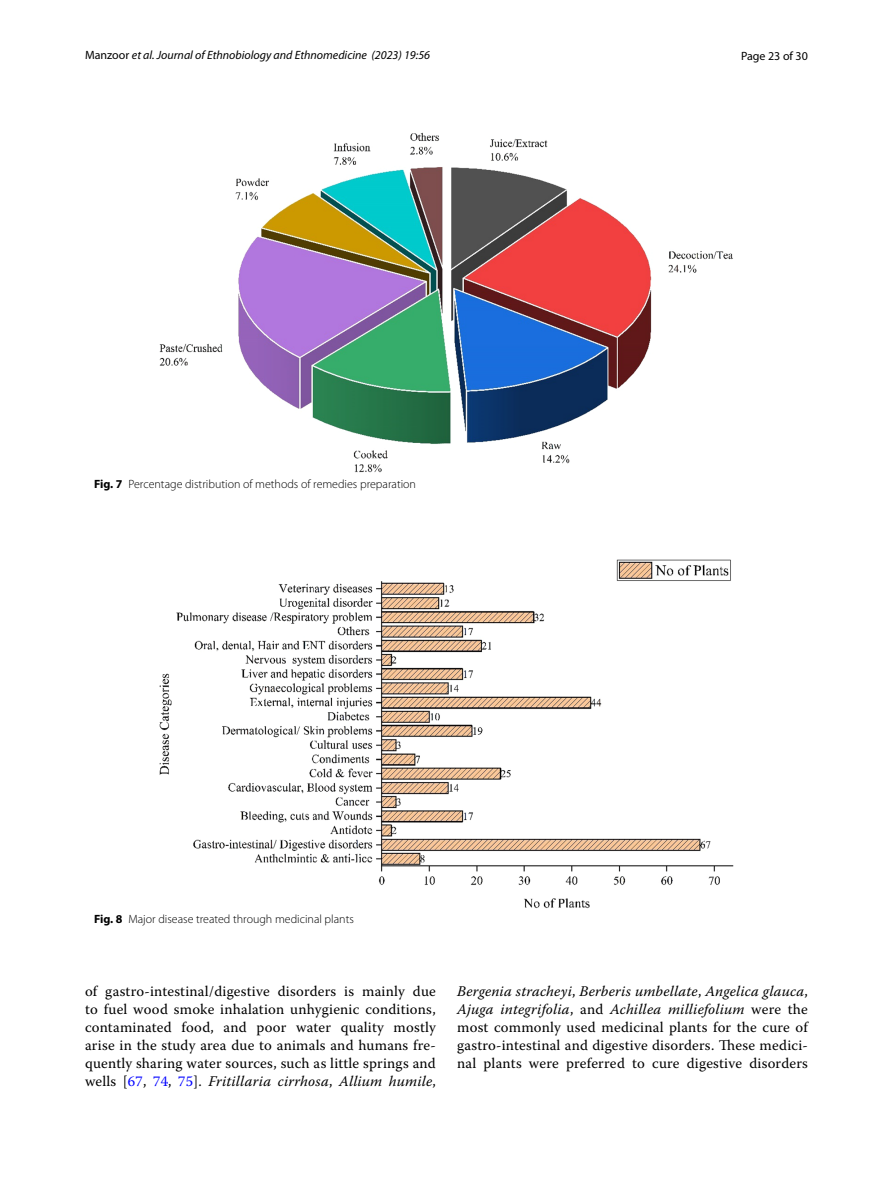
<style>
.page{position:relative;width:893px;height:1187px;background:#fff}
.page>*{position:absolute;margin:0;border:0;box-sizing:border-box;transform-origin:0 0}
.t1{font:14.7px/18px "Warnock Pro";letter-spacing:.015em;color:#000;text-align:justify}
.t2{font:14.7px/18px "Warnock Pro It 3";letter-spacing:.015em;color:#000}
.t3{font:300 12px "Myriad Pro";color:#000}
.t4{font:italic 12px "Myriad Pro";color:#000}
.t5{font:12px "Myriad Pro";color:#000}
.s1{font-style:normal}
.s2{font-weight:700}
.s3{font-family:"Warnock Pro"}
.s4{font-family:"Warnock Pro";color:#00f}
</style>
<div class="page">
<img style="left:159px;top:133px;width:574px;height:339px">
<img style="left:159px;top:560px;width:574px;height:348px">
<p class="t4" style="left:85px;top:48px;width:347px"><span class="s1">Manzoor</span> et al. Journal of Ethnobiology and Ethnomedicine (2023) 19:56</p>
<p class="t5" style="left:741px;top:48px;width:68px">Page 23 of 30</p>
<p class="t3" style="left:94px;top:477px;width:323px"><span class="s2">Fig. 7</span> Percentage distribution of methods of remedies preparation</p>
<p class="t3" style="left:94px;top:912px;width:261px"><span class="s2">Fig. 8</span> Major disease treated through medicinal plants</p>
<p class="t1" style="left:85px;top:982px;width:352px">of gastro-intestinal/digestive disorders is mainly due to fuel wood smoke inhalation unhygienic conditions, contaminated food, and poor water quality mostly arise in the study area due to animals and humans fre&shy;quently sharing water sources, such as little springs and</p>
<p class="t2" style="left:85px;top:1072px;width:352px"><span class="s3">wells [</span><span class="s4">67</span><span class="s3">,</span> <span class="s4">74</span><span class="s3">,</span> <span class="s4">75</span><span class="s3">].</span> Fritillaria cirrhosa<span class="s3">,</span> Allium humile<span class="s3">,</span></p>
<p class="t2" style="left:457px;top:982px;width:352px">Bergenia stracheyi<span class="s3">,</span> Berberis umbellate<span class="s3">,</span> Angelica glauca<span class="s3">,<br></span>Ajuga integrifolia<span class="s3">, and</span> Achillea milliefolium <span class="s3">were the</span></p>
<p class="t1" style="left:457px;top:1018px;width:352px">most commonly used medicinal plants for the cure of gastro-intestinal and digestive disorders. These medici&shy;nal plants were preferred to cure digestive disorders</p>
</div>
